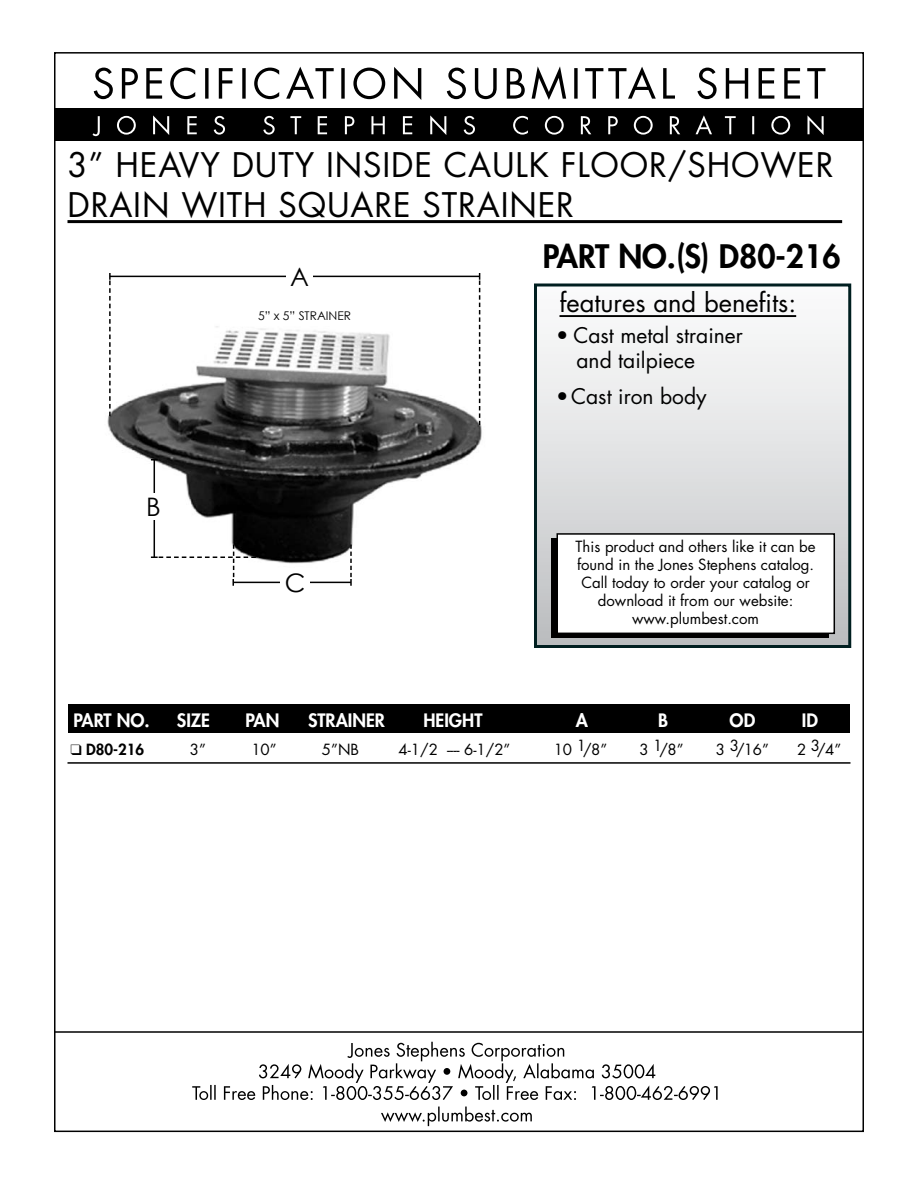
<style>
.page{position:relative;width:918px;height:1188px;background:#fff}
.page>*{position:absolute;margin:0;border:0;box-sizing:border-box;transform-origin:0 0}
.t1{font:33px/39.6px "Futura";letter-spacing:.025em;color:#000}
.t2{font:800 31.5px "Futura";color:#000}
.t3{font:25.5px "Futura";color:#000}
.t4{font:25.5px "Century Gothic";color:#000}
.t5{font:21px/25.2px "Futura";color:#000}
.t6{font:800 18px "Futura";color:#fff}
.t7{font:15px/18px "Futura";color:#000;text-align:center}
.t8{font:800 15px "Futura";color:#000}
.t9{font:12px "Century Gothic";color:#000}
</style>
<div class="page">
<svg style="left:94px;top:66px;width:731px;height:34px"></svg>
<div style="left:55px;top:109px;width:808px;height:32px;background:#000"></div>
<svg style="left:93px;top:115px;width:731px;height:21px"></svg>
<hr style="left:68px;top:220px;width:774px;height:3px;background:#000">
<div style="left:536px;top:285px;width:314px;height:361px;background:linear-gradient(to bottom,#fff,#bdbfc1)"></div>
<div style="left:534px;top:284px;width:317px;height:364px;border:3px solid #001f20"></div>
<hr style="left:560px;top:315px;width:236px;height:2px;background:#000">
<div style="left:551px;top:538px;width:278px;height:100px;background:#000"></div>
<div style="left:557px;top:534px;width:277px;height:99px;background:#fff"></div>
<div style="left:556px;top:533px;width:279px;height:101px;border:2px solid #000"></div>
<hr style="left:68px;top:762px;width:782px;height:2px;background:#000">
<div style="left:68px;top:704px;width:782px;height:29px;background:#000"></div>
<svg style="left:381px;top:1107px;width:151px;height:19px"></svg>
<svg style="left:192px;top:1042px;width:526px;height:58px"></svg>
<hr style="left:54px;top:1031px;width:808px;height:2px;background:#000">
<img style="left:107px;top:303px;width:375px;height:281px">
<hr style="left:110px;top:276px;width:370px;height:1px;background:#000">
<div style="left:286px;top:267px;width:27px;height:20px;background:#fff"></div>
<hr style="left:154px;top:460px;width:1px;height:97px;background:#000">
<hr style="left:233px;top:582px;width:118px;height:1px;background:#000">
<svg style="left:151px;top:544px;width:113px;height:42px"></svg>
<svg style="left:350px;top:544px;width:2px;height:42px"></svg>
<svg style="left:109px;top:273px;width:2px;height:143px"></svg>
<svg style="left:479px;top:273px;width:1px;height:152px"></svg>
<div style="left:144px;top:494px;width:19px;height:26px;background:#fff"></div>
<div style="left:280px;top:568px;width:30px;height:28px;background:#fff"></div>
<h1 class="t1" style="left:68px;top:145px;width:768px">3” HEAVY DUTY INSIDE CAULK FLOOR/SHOWER<br>DRAIN WITH SQUARE STRAINER</h1>
<h2 class="t2" style="left:543px;top:235px;width:299px">PART NO.(S) D80-216</h2>
<h3 class="t3" style="left:560px;top:285px;width:238px">features and benefits:</h3>
<h3 class="t5" style="left:576px;top:322px;width:168px;text-indent:-20px">• Cast metal strainer and tailpiece</h3>
<h3 class="t5" style="left:556px;top:383px;width:152px">• Cast iron body</h3>
<h3 class="t4" style="left:290px;top:261px;width:20px">A</h3>
<p class="t9" style="left:258px;top:308px;width:95px">5” x 5” STRAINER</p>
<h3 class="t4" style="left:146px;top:492px;width:16px">B</h3>
<h3 class="t4" style="left:285px;top:567px;width:22px">C</h3>
<p class="t7" style="left:576px;top:537px;width:242px">This product and others like it can be found in the Jones Stephens catalog.<br>Call today to order your catalog or download it from our website: www.plumbest.com</p>
<p class="t6" style="left:73px;top:708px;width:78px">PART NO.</p>
<p class="t6" style="left:177px;top:708px;width:35px">SIZE</p>
<p class="t6" style="left:246px;top:708px;width:18px">PAN</p>
<p class="t6" style="left:308px;top:708px;width:73px">STRAINER</p>
<p class="t6" style="left:423px;top:708px;width:47px">HEIGHT</p>
<p class="t6" style="left:576px;top:708px;width:14px">A</p>
<p class="t6" style="left:658px;top:708px;width:11px">B</p>
<p class="t6" style="left:730px;top:708px;width:27px">OD</p>
<p class="t6" style="left:802px;top:708px;width:18px">ID</p>
<p class="t8" style="left:70px;top:740px;width:75px">❑ D80-216</p>
<p class="t7" style="left:190px;top:740px;width:18px">3”</p>
<p class="t7" style="left:251px;top:740px;width:27px">10”</p>
<p class="t7" style="left:322px;top:740px;width:39px">5”NB</p>
<p class="t7" style="left:399px;top:740px;width:113px">4-1/2 ---- 6-1/2”</p>
<p class="t7" style="left:554px;top:740px;width:55px">10 1/8”</p>
<p class="t7" style="left:639px;top:740px;width:46px">3 1/8”</p>
<p class="t7" style="left:716px;top:740px;width:55px">3 3/16”</p>
<p class="t7" style="left:797px;top:740px;width:46px">2 3/4”</p>
</div>
